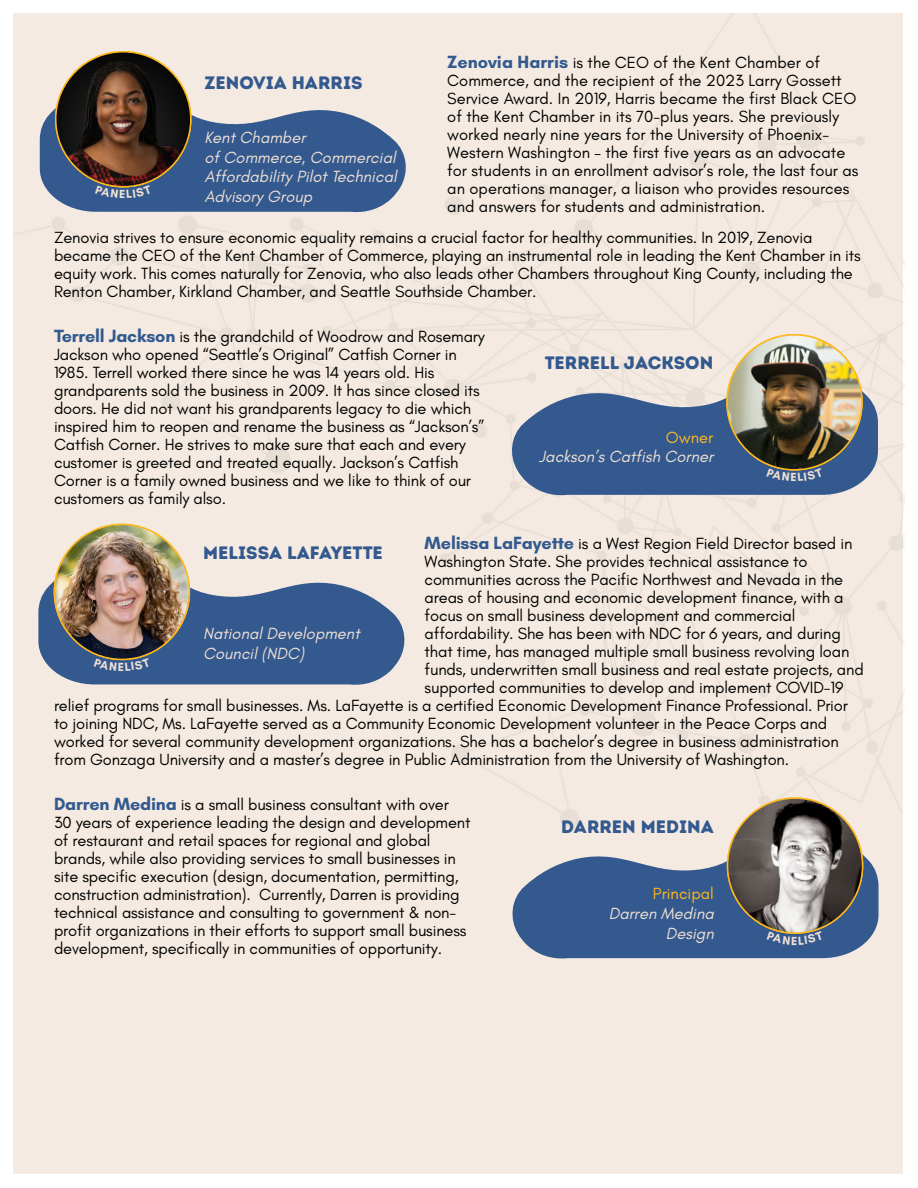
<style>
.page{position:relative;width:918px;height:1188px;background:#fff}
.page>*{position:absolute;margin:0;border:0;box-sizing:border-box;transform-origin:0 0}
.Name{font:18px "Intro Rust Base";color:#33598f}
.Body{font:16.5px/18px "Glacial Indifference";letter-spacing:-.01em;color:#000}
.Body-2{font:italic 16.5px/19.8px "Glacial Indifference";color:#f0e0d4}
.Position_Title{font:italic 16.5px/19.8px "Glacial Indifference";color:#f0e0d4;text-align:right}
.Position_Title-2{font:16.5px "Glacial Indifference";color:#ffb81c}
.s1{font-weight:700;font-size:18px;color:#325a8f}
</style>
<div class="page">
<div style="left:14px;top:14px;width:889px;height:1160px;background:#f4eae1"></div>
<img style="left:15px;top:14px;width:889px;height:816px">
<svg style="left:509px;top:366px;width:369px;height:130px;fill:#33598f"></svg>
<img style="left:727px;top:335px;width:135px;height:135px;border-radius:67px">
<svg style="left:38px;top:556px;width:370px;height:130px;fill:#33598f"></svg>
<img style="left:54px;top:524px;width:135px;height:135px;border-radius:68px">
<svg style="left:512px;top:830px;width:367px;height:129px;fill:#33598f"></svg>
<img style="left:728px;top:798px;width:135px;height:135px;border-radius:68px">
<svg style="left:40px;top:83px;width:369px;height:130px;fill:#33598f"></svg>
<img style="left:56px;top:52px;width:135px;height:135px;border-radius:68px">
<svg style="left:766px;top:468px;width:57px;height:13px"></svg>
<svg style="left:94px;top:658px;width:57px;height:13px"></svg>
<svg style="left:767px;top:932px;width:57px;height:13px"></svg>
<svg style="left:95px;top:185px;width:57px;height:13px"></svg>
<p class="Body" style="left:447px;top:53px;width:413px"><span class="s1">Zenovia Harris</span> is the CEO of the Kent Chamber of Commerce, and the recipient of the 2023 Larry Gossett Service Award. In 2019, Harris became the first Black CEO of the Kent Chamber in its 70-plus years. She previously worked nearly nine years for the University of Phoenix-Western Washington – the first five years as an advocate for students in an enrollment advisor’s role, the last four as an operations manager, a liaison who provides resources and answers for students and administration.</p>
<p class="Body" style="left:54px;top:229px;width:808px">Zenovia strives to ensure economic equality remains a crucial factor for healthy communities. In 2019, Zenovia became the CEO of the Kent Chamber of Commerce, playing an instrumental role in leading the Kent Chamber in its equity work. This comes naturally for Zenovia, who also leads other Chambers throughout King County, including the Renton Chamber, Kirkland Chamber, and Seattle Southside Chamber.</p>
<p class="Body" style="left:54px;top:328px;width:432px"><span class="s1">Terrell Jackson</span> is the grandchild of Woodrow and Rosemary Jackson who opened “Seattle’s Original” Catfish Corner in 1985. Terrell worked there since he was 14 years old. His grandparents sold the business in 2009. It has since closed its doors. He did not want his grandparents legacy to die which inspired him to reopen and rename the business as “Jackson’s” Catfish Corner. He strives to make sure that each and every customer is greeted and treated equally. Jackson’s Catfish Corner is a family owned business and we like to think of our customers as family also.</p>
<p class="Body" style="left:425px;top:535px;width:429px"><span class="s1">Melissa LaFayette</span> is a West Region Field Director based in</p>
<p class="Body" style="left:425px;top:553px;width:384px">Washington State. She provides technical assistance to</p>
<p class="Body" style="left:425px;top:571px;width:420px">communities across the Pacific Northwest and Nevada in the</p>
<p class="Body" style="left:425px;top:589px;width:421px">areas of housing and economic development finance, with a</p>
<p class="Body" style="left:425px;top:607px;width:372px">focus on small business development and commercial</p>
<p class="Body" style="left:425px;top:625px;width:418px">affordability. She has been with NDC for 6 years, and during</p>
<p class="Body" style="left:425px;top:643px;width:426px">that time, has managed multiple small business revolving loan</p>
<p class="Body" style="left:425px;top:661px;width:441px">funds, underwritten small business and real estate projects, and</p>
<p class="Body" style="left:425px;top:679px;width:420px">supported communities to develop and implement COVID-19</p>
<p class="Body" style="left:54px;top:697px;width:795px">relief programs for small businesses. Ms. LaFayette is a certified Economic Development Finance Professional. Prior</p>
<p class="Body" style="left:54px;top:715px;width:775px">to joining NDC, Ms. LaFayette served as a Community Economic Development volunteer in the Peace Corps and</p>
<p class="Body" style="left:54px;top:733px;width:786px">worked for several community development organizations. She has a bachelor’s degree in business administration</p>
<p class="Body" style="left:54px;top:751px;width:737px">from Gonzaga University and a master’s degree in Public Administration from the University of Washington.</p>
<p class="Body" style="left:54px;top:796px;width:418px"><span class="s1">Darren Medina</span> is a small business consultant with over 30 years of experience leading the design and development of restaurant and retail spaces for regional and global brands, while also providing services to small businesses in site specific execution (design, documentation, permitting, construction administration). Currently, Darren is providing technical assistance and consulting to government &amp; non&shy;profit organizations in their efforts to support small business development, specifically in communities of opportunity.</p>
<p class="Name" style="left:204px;top:71px;width:160px">ZENOVIA HARRIS</p>
<p class="Body-2" style="left:204px;top:128px;width:194px">Kent Chamber<br>of Commerce, Commercial<br>Affordability Pilot Technical<br>Advisory Group</p>
<p class="Name" style="left:545px;top:351px;width:170px">TERRELL JACKSON</p>
<p class="Position_Title-2" style="left:666px;top:428px;width:49px">Owner</p>
<p class="Body-2" style="left:539px;top:447px;width:176px">Jackson’s Catfish Corner</p>
<p class="Name" style="left:203px;top:541px;width:181px">MELISSA LAFAYETTE</p>
<p class="Body-2" style="left:203px;top:624px;width:158px">National Development<br>Council (NDC)</p>
<p class="Name" style="left:561px;top:815px;width:154px">DARREN MEDINA</p>
<p class="Position_Title-2" style="left:653px;top:884px;width:62px">Principal</p>
<p class="Position_Title" style="left:609px;top:904px;width:107px">Darren Medina<br>Design</p>
</div>
